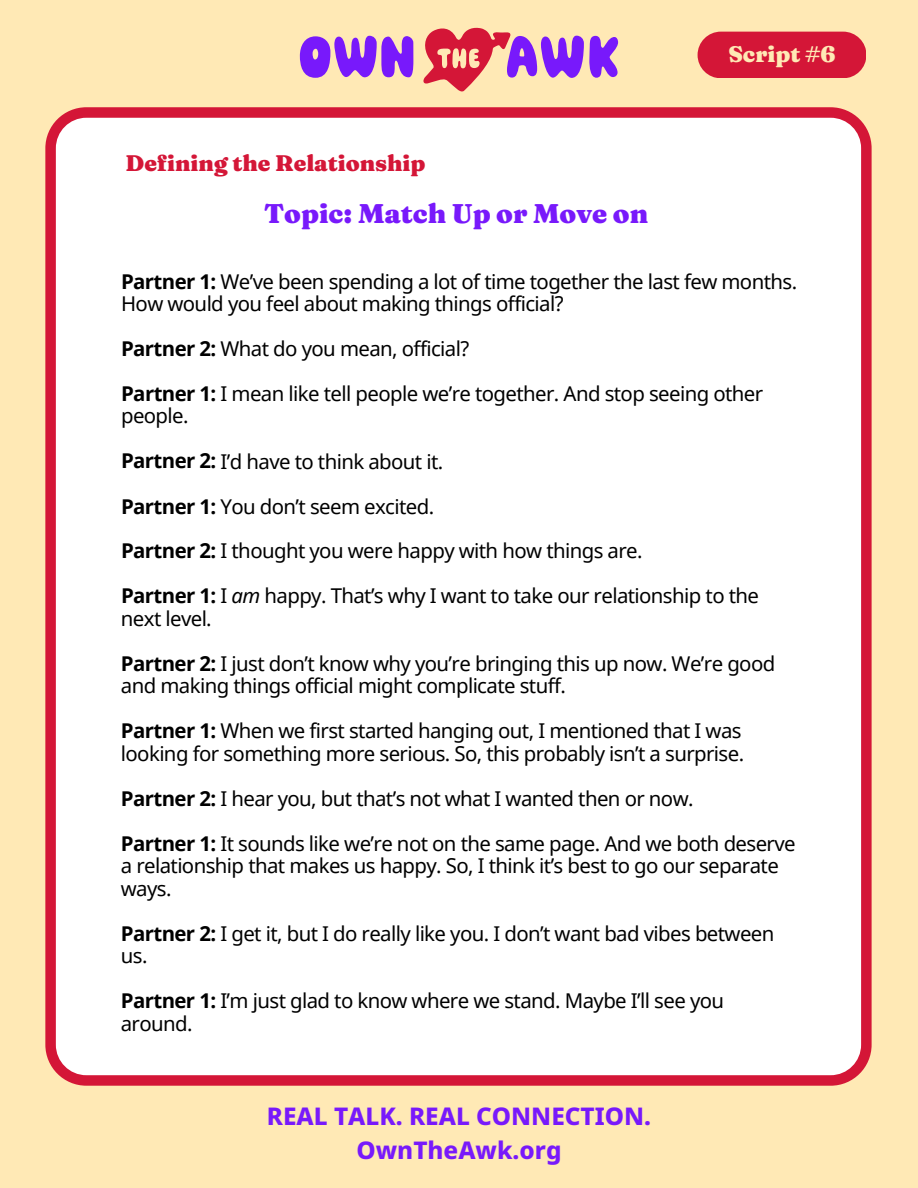
<style>
.page{position:relative;width:918px;height:1188px;background:#ffe9b5}
.page>*{position:absolute;margin:0;border:0;box-sizing:border-box;transform-origin:0 0}
.t1{font:900 27px "Fraunces 9 pt";color:#7819fb}
.t2{font:800 24.3px "Noto Sans";color:#7819fb}
.t3{font:900 22.5px "Fraunces 9 pt";color:#d41637}
.t4{font:900 22.5px "Fraunces 9 pt";color:#ffe9b5}
.t5{font:20.4px/22.5px "Noto Sans";letter-spacing:-.03em;color:#000}
.s1{font-weight:700}
.s2{font-style:italic}
</style>
<div class="page">
<div style="left:45px;top:107px;width:827px;height:979px;background:#fff"></div>
<svg style="left:300px;top:36px;width:113px;height:42px"></svg>
<svg style="left:423px;top:28px;width:195px;height:64px"></svg>
<div style="left:698px;top:32px;width:168px;height:46px;background:#d41637;border-radius:23px"></div>
<p class="t3" style="left:126px;top:149px;width:301px">Defining the Relationship</p>
<h1 class="t1" style="left:264px;top:196px;width:386px">Topic: Match Up or Move on</h1>
<p class="t4" style="left:728px;top:40px;width:109px">Script #6</p>
<p class="t5" style="left:121px;top:269px;width:678px"><span class="s1">Partner 1:</span> We’ve been spending a lot of time together the last few months.<br>How would you feel about making things official?</p>
<p class="t5" style="left:121px;top:337px;width:350px"><span class="s1">Partner 2:</span> What do you mean, official?</p>
<p class="t5" style="left:121px;top:382px;width:644px"><span class="s1">Partner 1:</span> I mean like tell people we’re together. And stop seeing other people.</p>
<p class="t5" style="left:121px;top:449px;width:324px"><span class="s1">Partner 2:</span> I’d have to think about it.</p>
<p class="t5" style="left:121px;top:494px;width:315px"><span class="s1">Partner 1:</span> You don’t seem excited.</p>
<p class="t5" style="left:121px;top:539px;width:523px"><span class="s1">Partner 2:</span> I thought you were happy with how things are.</p>
<p class="t5" style="left:121px;top:584px;width:640px"><span class="s1">Partner 1:</span> I <span class="s2">am</span> happy. That’s why I want to take our relationship to the next level.</p>
<p class="t5" style="left:121px;top:652px;width:656px"><span class="s1">Partner 2:</span> I just don’t know why you’re bringing this up now. We’re good and making things official might complicate stuff.</p>
<p class="t5" style="left:121px;top:719px;width:625px"><span class="s1">Partner 1:</span> When we first started hanging out, I mentioned that I was looking for something more serious. So, this probably isn’t a surprise.</p>
<p class="t5" style="left:121px;top:787px;width:574px"><span class="s1">Partner 2:</span> I hear you, but that’s not what I wanted then or now.</p>
<p class="t5" style="left:121px;top:832px;width:676px"><span class="s1">Partner 1:</span> It sounds like we’re not on the same page. And we both deserve a relationship that makes us happy. So, I think it’s best to go our separate ways.</p>
<p class="t5" style="left:121px;top:922px;width:655px"><span class="s1">Partner 2:</span> I get it, but I do really like you. I don’t want bad vibes between us.</p>
<p class="t5" style="left:121px;top:989px;width:605px"><span class="s1">Partner 1:</span> I’m just glad to know where we stand. Maybe I’ll see you around.</p>
<p class="t2" style="left:267px;top:1099px;width:386px">REAL TALK. REAL CONNECTION.</p>
<p class="t2" style="left:357px;top:1133px;width:207px">OwnTheAwk.org</p>
</div>
